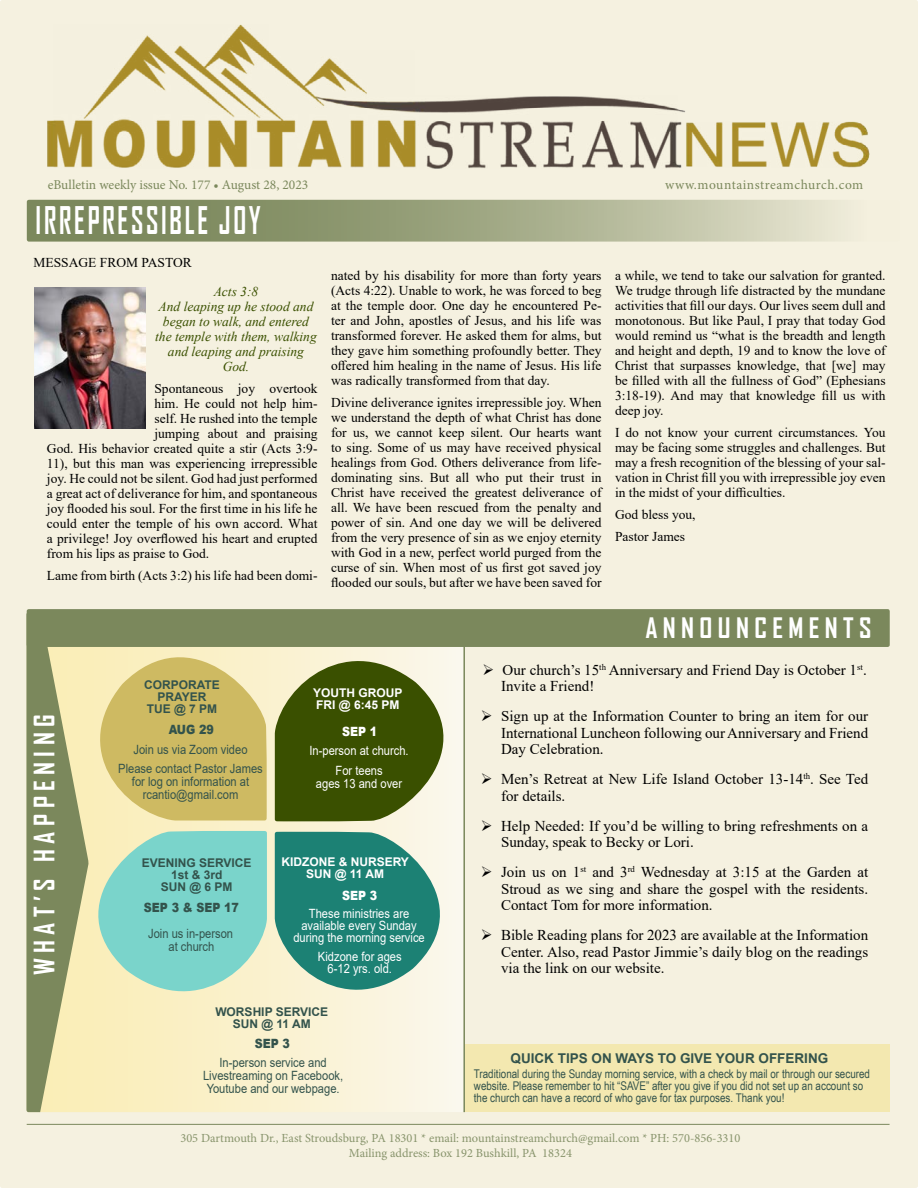
<style>
.page{position:relative;width:918px;height:1188px;background:#f5f1e0}
.page>*{position:absolute;margin:0;border:0;box-sizing:border-box;transform-origin:0 0}
.t1{font:700 36.45px "Agency FB";letter-spacing:.1em;color:#fff;scale:.74 1}
.t2{font:700 27px "Agency FB";letter-spacing:.2em;color:#fff}
.t3{font:15px/16.5px "Times New Roman";color:#000}
.t4{font:13.5px/15px "Times New Roman";color:#000;text-align:justify}
.t5{font:italic 13.5px/15px "Times New Roman";color:#3a5000;text-align:center}
.t6{font:13.5px "Minion Pro";letter-spacing:.005em;color:#7b885c}
.t7{font:700 13.5px "Arial";color:#33534c}
.t8{font:13.5px "Minion Pro";letter-spacing:.035em;color:#7b885c}
.t9{font:12.75px/12.8px "Arial";color:#33534c;text-align:center;scale:.88 1}
.t10{font:12.75px/12px "Arial";color:#fff;text-align:center;scale:.88 1}
.t11{font:900 12.75px "Arial";color:#33534c;scale:.87 1}
.t12{font:900 12.75px "Arial";color:#fff;scale:.87 1}
.t13{font:12.3px/15px "Minion Pro";color:#88946c;text-align:center}
.t14{font:12px/12px "Arial Narrow";color:#33534c}
.t15{font:700 12px/12px "Arial";color:#33534c;text-align:center}
.t16{font:700 12px/12px "Arial";color:#fff;text-align:center}
</style>
<div class="page">
<svg style="left:27px;top:615px;width:437px;height:497px"></svg>
<hr style="left:27px;top:1124px;width:863px;height:1px;background:#7b885c">
<div style="left:465px;top:1044px;width:425px;height:68px;background:#f3e8b0"></div>
<svg style="left:27px;top:200px;width:873px;height:42px;background:#a6ad8b"></svg>
<hr style="left:463px;top:632px;width:2px;height:480px;background:#7b885c">
<div style="left:27px;top:609px;width:863px;height:38px;background:#7b885c;border-radius:2px"></div>
<svg style="left:26px;top:612px;width:241px;height:500px;background:#bec99a"></svg>
<img style="left:47px;top:24px;width:823px;height:145px">
<img style="left:34px;top:287px;width:111px;height:141px">
<svg style="left:275px;top:647px;width:189px;height:373px"></svg>
<p class="t6" style="left:48px;top:175px;width:262px">eBulletin weekly issue No. 177 • August 28, 2023</p>
<p class="t8" style="left:665px;top:175px;width:200px">www.mountainstreamchurch.com</p>
<h1 class="t1" style="left:36px;top:197px;width:306px">IRREPRESSIBLE JOY</h1>
<p class="t4" style="left:33px;top:255px;width:160px">MESSAGE FROM PASTOR</p>
<p class="t5" style="left:155px;top:284px;width:163px">Acts 3:8<br>And leaping up he stood and began to walk, and entered the temple with them, walking and leaping and praising<br>God.</p>
<p class="t4" style="left:154px;top:381px;width:165px">Spontaneous joy overtook</p>
<p class="t4" style="left:154px;top:396px;width:165px">him. He could not help him-</p>
<p class="t4" style="left:154px;top:411px;width:165px">self. He rushed into the temple</p>
<p class="t4" style="left:154px;top:426px;width:165px">jumping about and praising</p>
<p class="t4" style="left:47px;top:441px;width:272px">God. His behavior created quite a stir (Acts 3:9-</p>
<p class="t4" style="left:47px;top:456px;width:272px">11), but this man was experiencing irrepressible</p>
<p class="t4" style="left:47px;top:471px;width:272px">joy. He could not be silent. God had just performed</p>
<p class="t4" style="left:47px;top:486px;width:272px">a great act of deliverance for him, and spontaneous</p>
<p class="t4" style="left:47px;top:501px;width:272px">joy flooded his soul. For the first time in his life he</p>
<p class="t4" style="left:47px;top:516px;width:272px">could enter the temple of his own accord. What</p>
<p class="t4" style="left:47px;top:531px;width:272px">a privilege! Joy overflowed his heart and erupted</p>
<p class="t4" style="left:47px;top:546px;width:164px">from his lips as praise to God.</p>
<p class="t4" style="left:47px;top:568px;width:272px">Lame from birth (Acts 3:2) his life had been domi-</p>
<p class="t4" style="left:331px;top:268px;width:272px">nated by his disability for more than forty years (Acts 4:22). Unable to work, he was forced to beg at the temple door. One day he encountered Pe&shy;ter and John, apostles of Jesus, and his life was transformed forever. He asked them for alms, but they gave him something profoundly better. They offered him healing in the name of Jesus. His life was radically transformed from that day.</p>
<p class="t4" style="left:331px;top:395px;width:272px">Divine deliverance ignites irrepressible joy. When we understand the depth of what Christ has done for us, we cannot keep silent. Our hearts want to sing. Some of us may have received physical healings from God. Others deliverance from life&shy;dominating sins. But all who put their trust in Christ have received the greatest deliverance of all. We have been rescued from the penalty and power of sin. And one day we will be delivered from the very presence of sin as we enjoy eternity with God in a new, perfect world purged from the curse of sin. When most of us first got saved joy flooded our souls, but after we have been saved for</p>
<p class="t4" style="left:615px;top:268px;width:272px">a while, we tend to take our salvation for granted.<br>We trudge through life distracted by the mundane activities that fill our days. Our lives seem dull and monotonous. But like Paul, I pray that today God would remind us “what is the breadth and length and height and depth, 19 and to know the love of Christ that surpasses knowledge, that [we] may be filled with all the fullness of God” (Ephesians 3:18-19). And may that knowledge fill us with deep joy.</p>
<p class="t4" style="left:615px;top:425px;width:272px">I do not know your current circumstances. You may be facing some struggles and challenges. But may a fresh recognition of the blessing of your sal&shy;vation in Christ fill you with irrepressible joy even in the midst of your difficulties.</p>
<p class="t4" style="left:615px;top:503px;width:82px;line-height:21.8px">God bless you,<br>Pastor James</p>
<h2 class="t2" style="left:645px;top:611px;width:228px">ANNOUNCEMENTS</h2>
<h2 class="t2" style="left:28px;top:975px;width:262px;rotate:-90deg">WHAT’S HAPPENING</h2>
<p class="t15" style="left:144px;top:679px;width:77px">CORPORATE<br>PRAYER<br>TUE @ 7 PM</p>
<p class="t11" style="left:169px;top:720px;width:53px">AUG 29</p>
<p class="t9" style="left:118px;top:739px;width:166px;line-height:19.5px">Join us via Zoom video<br>Please contact Pastor James</p>
<p class="t9" style="left:132px;top:775px;width:135px">for log on information at rcantio@gmail.com</p>
<p class="t16" style="left:313px;top:687px;width:91px;text-align:left">YOUTH GROUP<br>FRI @ 6:45 PM</p>
<p class="t12" style="left:342px;top:722px;width:42px">SEP 1</p>
<p class="t10" style="left:309px;top:741px;width:114px;line-height:19.5px">In-person at church.<br>For teens</p>
<p class="t10" style="left:316px;top:777px;width:99px">ages 13 and over</p>
<p class="t15" style="left:142px;top:857px;width:111px">EVENING SERVICE<br>1st &amp; 3rd<br>SUN @ 6 PM</p>
<p class="t11" style="left:144px;top:898px;width:111px">SEP 3 &amp; SEP 17</p>
<p class="t9" style="left:148px;top:927px;width:98px">Join us in-person at church</p>
<p class="t16" style="left:281px;top:856px;width:129px">KIDZONE &amp; NURSERY<br>SUN @ 11 AM</p>
<p class="t12" style="left:342px;top:886px;width:42px">SEP 3</p>
<p class="t10" style="left:293px;top:908px;width:151px">These ministries are available every Sunday during the morning service</p>
<p class="t10" style="left:318px;top:951px;width:97px">Kidzone for ages<br>6-12 yrs. old.</p>
<p class="t15" style="left:215px;top:1006px;width:114px">WORSHIP SERVICE<br>SUN @ 11 AM</p>
<p class="t11" style="left:255px;top:1034px;width:42px">SEP 3</p>
<p class="t9" style="left:203px;top:1056px;width:161px">In-person service and<br>Livestreaming on Facebook,<br>Youtube and our webpage.</p>
<p class="t3" style="left:501px;top:661px;width:367px">Our church’s 15<sup>th</sup> Anniversary and Friend Day is October 1<sup>st</sup>.<br>Invite a Friend!</p>
<p class="t3" style="left:501px;top:708px;width:369px;text-align:justify">Sign up at the Information Counter to bring an item for our International Luncheon following our Anniversary and Friend Day Celebration.</p>
<p class="t3" style="left:501px;top:771px;width:369px">Men’s Retreat at New Life Island October 13-14<sup>th</sup>. See Ted for details.</p>
<p class="t3" style="left:501px;top:817px;width:369px">Help Needed: If you’d be willing to bring refreshments on a<br>Sunday, speak to Becky or Lori.</p>
<p class="t3" style="left:501px;top:864px;width:369px;text-align:justify">Join us on 1<sup>st</sup> and 3<sup>rd</sup> Wednesday at 3:15 at the Garden at Stroud as we sing and share the gospel with the residents.<br>Contact Tom for more information.</p>
<p class="t3" style="left:501px;top:927px;width:369px;text-align:justify">Bible Reading plans for 2023 are available at the Information Center. Also, read Pastor Jimmie’s daily blog on the readings via the link on our website.</p>
<p class="t7" style="left:511px;top:1049px;width:319px">QUICK TIPS ON WAYS TO GIVE YOUR OFFERING</p>
<p class="t14" style="left:474px;top:1068px;width:398px">Traditional during the Sunday morning service, with a check by mail or through our secured website. Please remember to hit “SAVE” after you give if you did not set up an account so the church can have a record of who gave for tax purposes. Thank you!</p>
<p class="t13" style="left:180px;top:1131px;width:561px">305 Dartmouth Dr., East Stroudsburg, PA 18301 * email: mountainstreamchurch@gmail.com * PH: 570-856-3310<br>Mailing address: Box 192 Bushkill, PA 18324</p>
</div>
